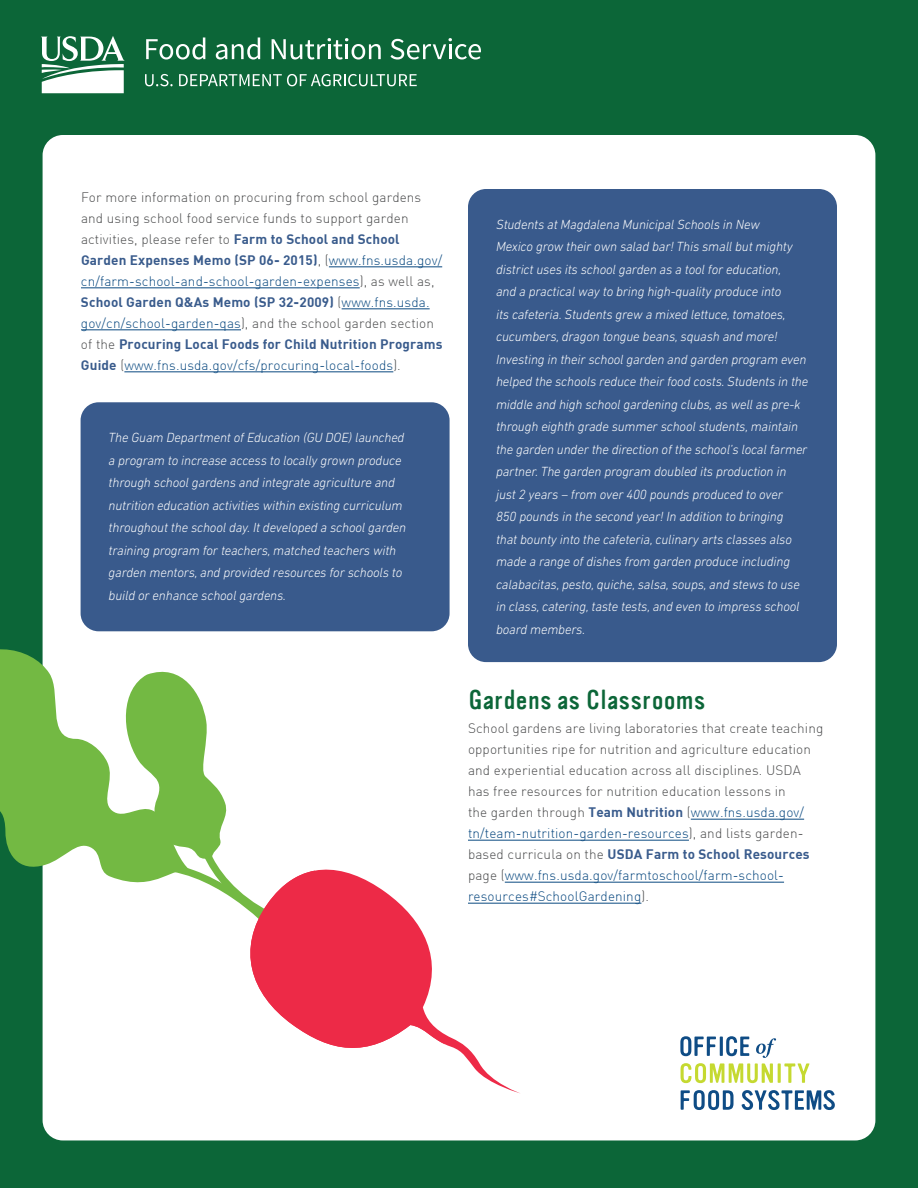
<style>
.page{position:relative;width:918px;height:1188px;background:#0c6638}
.page>*{position:absolute;margin:0;border:0;box-sizing:border-box;transform-origin:0 0}
.t1{font:27px "Vinyl";letter-spacing:-.005em;color:#0c6638}
.t2{font:italic 300 13.5px/22.5px "DIN Next LT Pro";letter-spacing:-.01em;color:#fff}
.t3{font:300 13.5px/21px "DIN";letter-spacing:.01em;color:#4b4c4d}
.s1{font-weight:700;color:#395b8c}
.s2{color:#0a4980}
</style>
<div class="page">
<div style="left:43px;top:135px;width:832px;height:1005px;background:#fff;border-radius:20px"></div>
<div style="left:468px;top:189px;width:369px;height:473px;background:#395a8c;border-radius:18px"></div>
<div style="left:81px;top:402px;width:369px;height:229px;background:#395a8c;border-radius:18px"></div>
<svg style="left:146px;top:37px;width:59px;height:23px"></svg>
<svg style="left:216px;top:37px;width:44px;height:23px"></svg>
<svg style="left:272px;top:38px;width:109px;height:22px"></svg>
<svg style="left:390px;top:38px;width:91px;height:22px"></svg>
<svg style="left:145px;top:74px;width:28px;height:12px"></svg>
<svg style="left:179px;top:74px;width:238px;height:12px"></svg>
<svg style="left:41px;top:36px;width:84px;height:57px"></svg>
<hr style="left:329px;top:267px;width:113px;height:1px;background:#0a4980">
<hr style="left:81px;top:288px;width:279px;height:1px;background:#0a4980">
<hr style="left:342px;top:309px;width:88px;height:1px;background:#0a4980">
<hr style="left:81px;top:330px;width:160px;height:1px;background:#0a4980">
<hr style="left:124px;top:372px;width:269px;height:1px;background:#0a4980">
<hr style="left:691px;top:819px;width:113px;height:1px;background:#0a4980">
<hr style="left:468px;top:840px;width:221px;height:1px;background:#0a4980">
<hr style="left:505px;top:882px;width:279px;height:1px;background:#0a4980">
<hr style="left:468px;top:903px;width:173px;height:1px;background:#0a4980">
<svg style="left:681px;top:1090px;width:53px;height:20px"></svg>
<svg style="left:742px;top:1090px;width:93px;height:20px"></svg>
<svg style="left:680px;top:1036px;width:129px;height:47px"></svg>
<svg style="left:0;top:635px;width:120px;height:260px;fill:#73b943"></svg>
<svg style="left:445px;top:881px;width:76px;height:213px"></svg>
<svg style="left:120px;top:671px;width:325px;height:377px"></svg>
<p class="t3" style="left:81px;top:186px;width:363px">For more information on procuring from school gardens and using school food service funds to support garden activities, please refer to <span class="s1">Farm to School and School Garden Expenses Memo (SP 06- 2015)</span>, (<span class="s2">www.fns.usda.gov/ cn/farm-school-and-school-garden-expenses</span>), as well as, <span class="s1">School Garden Q&amp;As Memo (SP 32-2009)</span> (<span class="s2">www.fns.usda. gov/cn/school-garden-qas</span>), and the school garden section of the <span class="s1">Procuring Local Foods for Child Nutrition Programs Guide</span> (<span class="s2">www.fns.usda.gov/cfs/procuring-local-foods</span>).</p>
<p class="t2" style="left:109px;top:426px;width:299px">The Guam Department of Education (GU DOE) launched a program to increase access to locally grown produce through school gardens and integrate agriculture and nutrition education activities within existing curriculum throughout the school day. It developed a school garden training program for teachers, matched teachers with garden mentors, and provided resources for schools to build or enhance school gardens.</p>
<p class="t2" style="left:496px;top:213px;width:314px">Students at Magdalena Municipal Schools in New<br>Mexico grow their own salad bar! This small but mighty district uses its school garden as a tool for education,<br>and a practical way to bring high-quality produce into<br>its cafeteria. Students grew a mixed lettuce, tomatoes, cucumbers, dragon tongue beans, squash and more!<br>Investing in their school garden and garden program even helped the schools reduce their food costs. Students in the middle and high school gardening clubs, as well as pre-k through eighth grade summer school students, maintain the garden under the direction of the school’s local farmer partner. The garden program doubled its production in just 2 years – from over 400 pounds produced to over<br>850 pounds in the second year! In addition to bringing<br>that bounty into the cafeteria, culinary arts classes also made a range of dishes from garden produce including calabacitas, pesto, quiche, salsa, soups, and stews to use in class, catering, taste tests, and even to impress school board members.</p>
<p class="t1" style="left:468px;top:685px;width:239px">Gardens as Classrooms</p>
<p class="t3" style="left:468px;top:718px;width:357px">School gardens are living laboratories that create teaching opportunities ripe for nutrition and agriculture education and experiential education across all disciplines. USDA has free resources for nutrition education lessons in<br>the garden through <span class="s1">Team Nutrition</span> (<span class="s2">www.fns.usda.gov/ tn/team-nutrition-garden-resources</span>), and lists garden&shy;based curricula on the <span class="s1">USDA Farm to School Resources </span>page (<span class="s2">www.fns.usda.gov/farmtoschool/farm-school&shy;resources#SchoolGardening</span>).</p>
</div>
